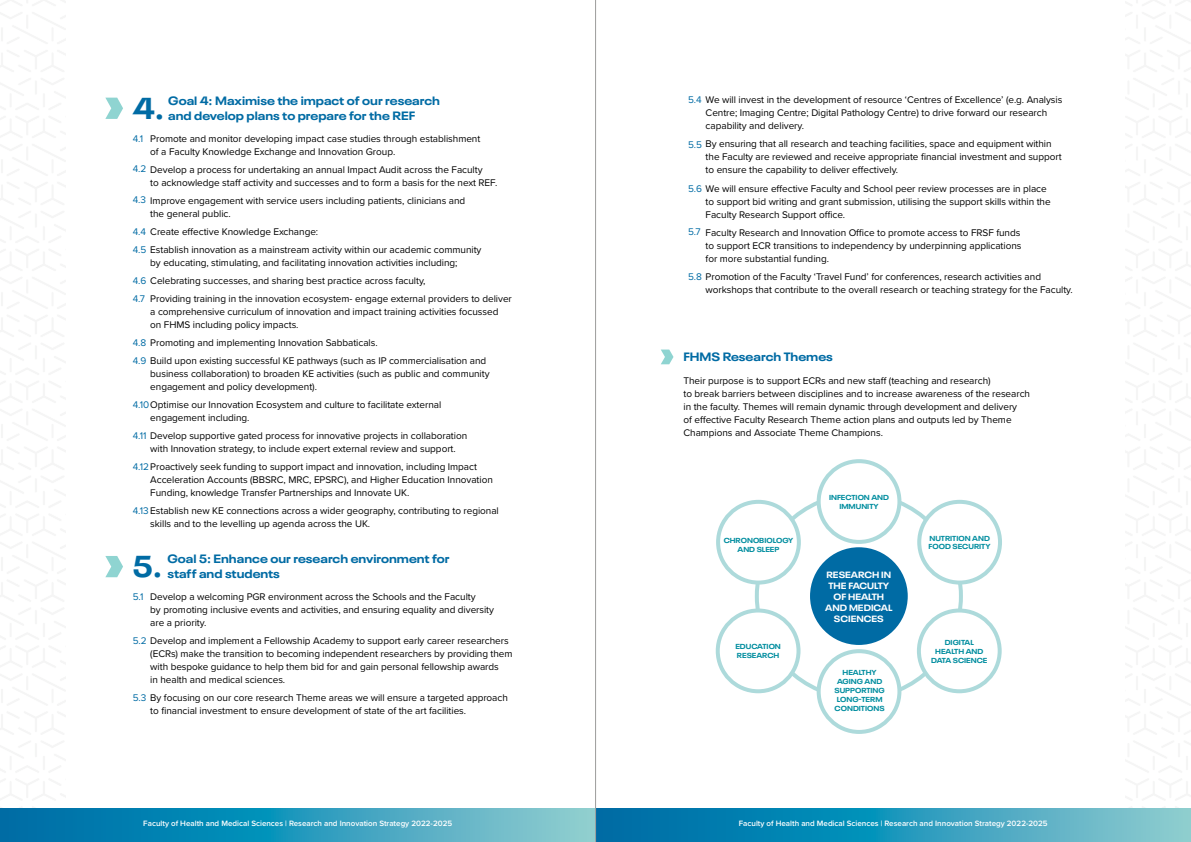
<style>
.page{position:relative;width:1191px;height:842px;background:#fff}
.page>*{position:absolute;margin:0;border:0;box-sizing:border-box;transform-origin:0 0}
.t1{font:700 expanded 30px "Neue Plak";color:#006ba4}
.t2{font:700 expanded 12px/15px "Neue Plak";color:#006ba4}
.t3{font:10px/13px "Proxima Nova";letter-spacing:-.005em;color:#000}
.t4{font:10px "Proxima Nova";color:#006ba4}
.t5{font:700 expanded 9px/11px "Neue Plak";color:#fff;text-align:center}
.t6{font:600 8px "Proxima Nova";color:#fff}
.t7{font:700 expanded 7.2px/8.8px "Neue Plak";color:#008d9f;text-align:center}
.s1{color:#006ba4}
</style>
<div class="page">
<img style="left:0;top:29px;width:65px;height:780px">
<svg style="left:596px;top:809px;width:595px;height:33px;background:#2e98bb"></svg>
<svg style="left:0;top:809px;width:595px;height:33px;background:#309abb"></svg>
<svg style="left:105px;top:98px;width:18px;height:21px"></svg>
<svg style="left:105px;top:556px;width:18px;height:21px"></svg>
<svg style="left:661px;top:350px;width:12px;height:14px"></svg>
<div style="left:816px;top:459px;width:85px;height:85px;border:4px solid #addadb;border-radius:50%"></div>
<div style="left:917px;top:500px;width:85px;height:85px;border:4px solid #addadb;border-radius:50%"></div>
<div style="left:716px;top:500px;width:85px;height:85px;border:4px solid #addadb;border-radius:50%"></div>
<div style="left:917px;top:608px;width:84px;height:85px;border:4px solid #addadb;border-radius:50%"></div>
<div style="left:715px;top:608px;width:85px;height:85px;border:4px solid #addadb;border-radius:50%"></div>
<div style="left:816px;top:649px;width:85px;height:85px;border:4px solid #addadb;border-radius:50%"></div>
<div style="left:812px;top:549px;width:93px;height:94px;background:#006ba4;border-radius:50%"></div>
<div style="left:810px;top:547px;width:97px;height:98px;border:4px solid #006ba4;border-radius:50%"></div>
<hr style="left:595px;top:0;width:1px;height:842px;background:#9d9d9c">
<h1 class="t1" style="left:133px;top:84px;width:33px">4.</h1>
<p class="t2" style="left:168px;top:92px;width:273px">Goal 4: Maximise the impact of our research and develop plans to prepare for the REF</p>
<p class="t3" style="left:150px;top:131px;width:331px">Promote and monitor developing impact case studies through establishment of a Faculty Knowledge Exchange and Innovation Group.</p>
<p class="t3" style="left:150px;top:162px;width:349px;text-indent:-18px"><span class="s1">4.2</span> Develop a process for undertaking an annual Impact Audit across the Faculty<br>to acknowledge staff activity and successes and to form a basis for the next REF.</p>
<p class="t3" style="left:150px;top:193px;width:316px;text-indent:-18px"><span class="s1">4.3</span> Improve engagement with service users including patients, clinicians and the general public.</p>
<p class="t3" style="left:133px;top:222px;width:350px;line-height:18px"><span class="s1">4.4</span> Create effective Knowledge Exchange:<br><span class="s1">4.5</span> Establish innovation as a mainstream activity within our academic community</p>
<p class="t3" style="left:133px;top:253px;width:326px;line-height:18px;text-indent:18px">by educating, stimulating, and facilitating innovation activities including;<br><span class="s1">4.6</span> Celebrating successes, and sharing best practice across faculty,</p>
<p class="t3" style="left:150px;top:291px;width:363px">Providing training in the innovation ecosystem- engage external providers to deliver a comprehensive curriculum of innovation and impact training activities focussed on FHMS including policy impacts.</p>
<p class="t3" style="left:133px;top:333px;width:355px;line-height:18px"><span class="s1">4.8</span> Promoting and implementing Innovation Sabbaticals.<br><span class="s1">4.9</span> Build upon existing successful KE pathways (such as IP commercialisation and</p>
<p class="t3" style="left:150px;top:366px;width:341px">business collaboration) to broaden KE activities (such as public and community engagement and policy development).</p>
<p class="t3" style="left:150px;top:397px;width:292px;text-indent:-18px"><span class="s1">4.10</span>Optimise our Innovation Ecosystem and culture to facilitate external engagement including.</p>
<p class="t3" style="left:150px;top:428px;width:318px;text-indent:-18px"><span class="s1">4.11</span> Develop supportive gated process for innovative projects in collaboration with Innovation strategy, to include expert external review and support.</p>
<p class="t3" style="left:150px;top:459px;width:344px;text-indent:-18px"><span class="s1">4.12</span>Proactively seek funding to support impact and innovation, including Impact<br>Acceleration Accounts (BBSRC, MRC, EPSRC), and Higher Education Innovation<br>Funding, knowledge Transfer Partnerships and Innovate UK.</p>
<p class="t3" style="left:150px;top:503px;width:350px;text-indent:-18px"><span class="s1">4.13</span> Establish new KE connections across a wider geography, contributing to regional skills and to the levelling up agenda across the UK.</p>
<p class="t4" style="left:133px;top:131px;width:12px">4.1</p>
<p class="t4" style="left:133px;top:291px;width:14px">4.7</p>
<h1 class="t1" style="left:133px;top:542px;width:31px">5.</h1>
<p class="t2" style="left:167px;top:550px;width:284px">Goal 5: Enhance our research environment for staff and students</p>
<p class="t3" style="left:150px;top:590px;width:345px">Develop a welcoming PGR environment across the Schools and the Faculty<br>by promoting inclusive events and activities, and ensuring equality and diversity are a priority.</p>
<p class="t3" style="left:150px;top:634px;width:364px;text-indent:-18px"><span class="s1">5.2</span> Develop and implement a Fellowship Academy to support early career researchers (ECRs) make the transition to becoming independent researchers by providing them with bespoke guidance to help them bid for and gain personal fellowship awards<br>in health and medical sciences.</p>
<p class="t3" style="left:150px;top:691px;width:359px;text-indent:-18px"><span class="s1">5.3</span> By focusing on our core research Theme areas we will ensure a targeted approach to financial investment to ensure development of state of the art facilities.</p>
<p class="t4" style="left:133px;top:589px;width:12px">5.1</p>
<p class="t3" style="left:688px;top:93px;width:376px"><span class="s1">5.4</span> We will invest in the development of resource ‘Centres of Excellence’ (e.g. Analysis</p>
<p class="t3" style="left:688px;top:137px;width:365px"><span class="s1">5.5</span> By ensuring that all research and teaching facilities, space and equipment within</p>
<p class="t3" style="left:688px;top:181px;width:360px"><span class="s1">5.6</span> We will ensure effective Faculty and School peer review processes are in place</p>
<p class="t4" style="left:688px;top:225px;width:14px">5.7</p>
<p class="t3" style="left:688px;top:269px;width:354px"><span class="s1">5.8</span> Promotion of the Faculty ‘Travel Fund’ for conferences, research activities and</p>
<p class="t3" style="left:705px;top:106px;width:343px">Centre; Imaging Centre; Digital Pathology Centre) to drive forward our research capability and delivery.</p>
<p class="t3" style="left:705px;top:150px;width:357px">the Faculty are reviewed and receive appropriate financial investment and support to ensure the capability to deliver effectively.</p>
<p class="t3" style="left:705px;top:194px;width:346px">to support bid writing and grant submission, utilising the support skills within the<br>Faculty Research Support office.</p>
<p class="t3" style="left:705px;top:225px;width:317px;text-align:justify">Faculty Research and Innovation Office to promote access to FRSF funds to support ECR transitions to independency by underpinning applications for more substantial funding.</p>
<p class="t3" style="left:705px;top:282px;width:369px">workshops that contribute to the overall research or teaching strategy for the Faculty.</p>
<p class="t2" style="left:683px;top:348px;width:151px">FHMS Research Themes</p>
<p class="t3" style="left:683px;top:373px;width:348px">Their purpose is to support ECRs and new staff (teaching and research)<br>to break barriers between disciplines and to increase awareness of the research in the faculty. Themes will remain dynamic through development and delivery<br>of effective Faculty Research Theme action plans and outputs led by Theme Champions and Associate Theme Champions.</p>
<p class="t7" style="left:723px;top:535px;width:71px">CHRONOBIOLOGY<br>AND SLEEP</p>
<p class="t7" style="left:735px;top:641px;width:47px;text-align:left">EDUCATION<br>RESEARCH</p>
<p class="t7" style="left:829px;top:492px;width:62px">INFECTION AND<br>IMMUNITY</p>
<p class="t5" style="left:825px;top:568px;width:69px">RESEARCH IN<br>THE FACULTY<br>OF HEALTH<br>AND MEDICAL<br>SCIENCES</p>
<p class="t7" style="left:834px;top:667px;width:52px">HEALTHY<br>AGING AND<br>SUPPORTING<br>LONG-TERM<br>CONDITIONS</p>
<p class="t7" style="left:928px;top:533px;width:63px;text-align:left">NUTRITION AND<br>FOOD SECURITY</p>
<p class="t7" style="left:931px;top:637px;width:58px">DIGITAL<br>HEALTH AND<br>DATA SCIENCE</p>
<p class="t6" style="left:143px;top:817px;width:310px">Faculty of Health and Medical Sciences | Research and Innovation Strategy 2022-2025</p>
<p class="t6" style="left:738px;top:817px;width:310px">Faculty of Health and Medical Sciences | Research and Innovation Strategy 2022-2025</p>
</div>
